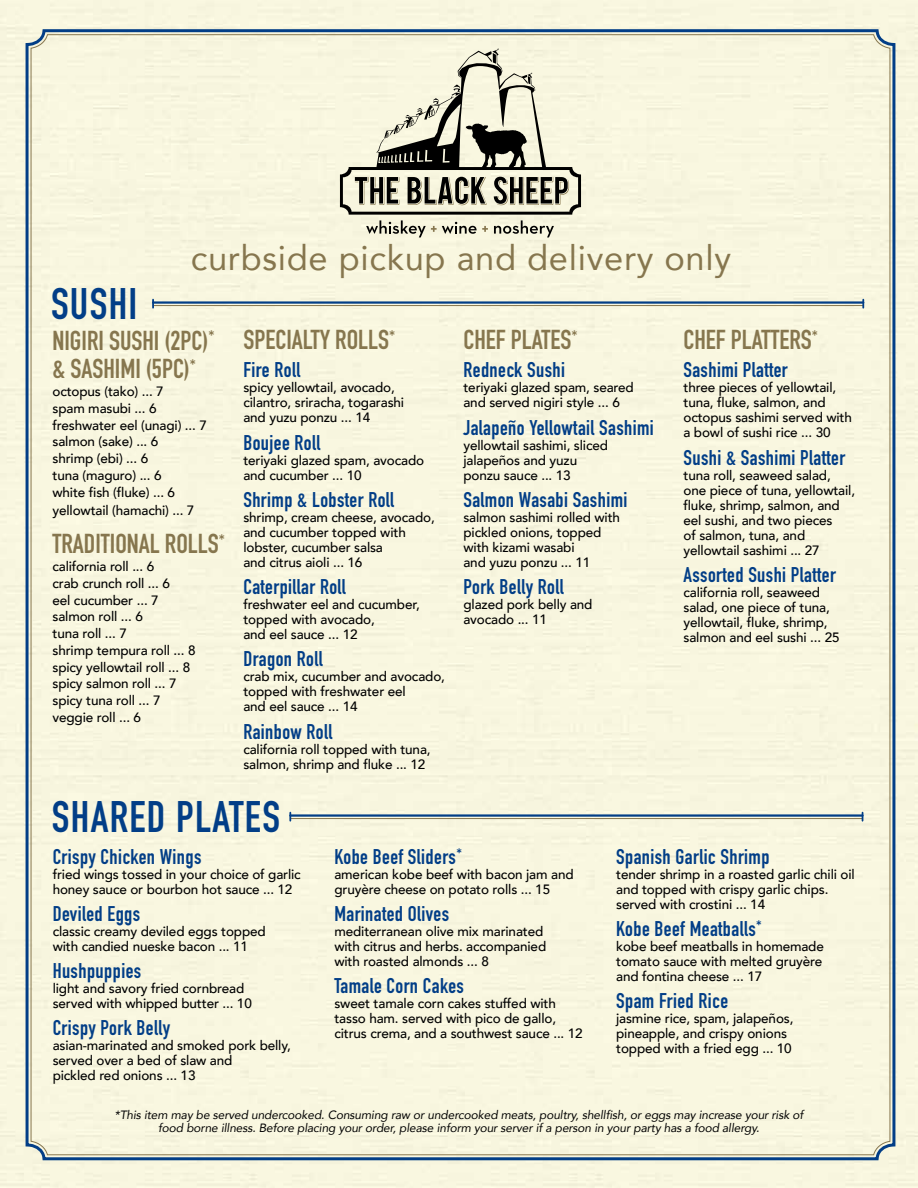
<style>
.page{position:relative;width:918px;height:1188px;background:#fff}
.page>*{position:absolute;margin:0;border:0;box-sizing:border-box;transform-origin:0 0}
.t1{font:700 43.5px "DIN Condensed";letter-spacing:.03em;color:#023e87}
.t2{font:34.5px "Avenir";letter-spacing:.02em;color:#86764e}
.t3{font:700 27px/28.5px "DIN Condensed";color:#86764e}
.t4{font:700 21px "DIN Condensed";letter-spacing:.02em;color:#023e87}
.t5{font:500 13.5px/15px "Avenir";letter-spacing:-.01em;color:#000}
.t6{font:italic 12px/13.5px "Avenir";letter-spacing:-.01em;color:#000;text-align:center}
</style>
<div class="page">
<div style="left:24px;top:28px;width:873px;height:1160px;background:#f9f7e0"></div>
<hr style="left:153px;top:301px;width:710px;height:3px;background:#023e87">
<hr style="left:153px;top:305px;width:710px;height:1px;background:#86764e">
<svg style="left:152px;top:300px;width:2px;height:8px"></svg>
<svg style="left:862px;top:300px;width:2px;height:8px"></svg>
<hr style="left:290px;top:814px;width:573px;height:3px;background:#023e87">
<hr style="left:290px;top:818px;width:573px;height:1px;background:#86764e">
<svg style="left:289px;top:813px;width:2px;height:8px"></svg>
<svg style="left:340px;top:48px;width:241px;height:189px;background:#c2c1ae"></svg>
<h1 class="t1" style="left:51px;top:274px;width:88px">SUSHI</h1>
<h2 class="t2" style="left:191px;top:231px;width:542px">curbside pickup and delivery only</h2>
<h3 class="t3" style="left:52px;top:326px;width:164px">NIGIRI SUSHI (2PC)<sup>* </sup>&amp; SASHIMI (5PC)<sup>*</sup></h3>
<p class="t5" style="left:52px;top:382px;width:156px;line-height:16.8px">octopus (tako) ... 7<br>spam masubi ... 6 freshwater eel (unagi) ... 7 salmon (sake) ... 6<br>shrimp (ebi) ... 6<br>tuna (maguro) ... 6<br>white fish (fluke) ... 6</p>
<p class="t5" style="left:52px;top:502px;width:143px">yellowtail (hamachi) ... 7</p>
<h3 class="t3" style="left:52px;top:530px;width:174px">TRADITIONAL ROLLS<sup>*</sup></h3>
<p class="t5" style="left:52px;top:557px;width:145px;line-height:16.8px">california roll ... 6<br>crab crunch roll ... 6<br>eel cucumber ... 7 salmon roll ... 6<br>tuna roll ... 7<br>shrimp tempura roll ... 8 spicy yellowtail roll ... 8 spicy salmon roll ... 7 spicy tuna roll ... 7 veggie roll ... 6</p>
<h3 class="t3" style="left:243px;top:325px;width:153px">SPECIALTY ROLLS<sup>*</sup></h3>
<h3 class="t4" style="left:243px;top:356px;width:58px">Fire Roll</h3>
<p class="t5" style="left:243px;top:380px;width:162px">spicy yellowtail, avocado, cilantro, sriracha, togarashi and yuzu ponzu ... 14</p>
<h3 class="t4" style="left:243px;top:428px;width:78px">Boujee Roll</h3>
<p class="t5" style="left:243px;top:452px;width:182px">teriyaki glazed spam, avocado and cucumber ... 10</p>
<h3 class="t4" style="left:243px;top:485px;width:152px">Shrimp &amp; Lobster Roll</h3>
<p class="t5" style="left:243px;top:509px;width:193px">shrimp, cream cheese, avocado, and cucumber topped with lobster, cucumber salsa<br>and citrus aioli ... 16</p>
<h3 class="t4" style="left:243px;top:573px;width:104px">Caterpillar Roll</h3>
<p class="t5" style="left:243px;top:596px;width:178px">freshwater eel and cucumber, topped with avocado,<br>and eel sauce ... 12</p>
<h3 class="t4" style="left:243px;top:645px;width:81px">Dragon Roll</h3>
<p class="t5" style="left:243px;top:668px;width:203px">crab mix, cucumber and avocado, topped with freshwater eel<br>and eel sauce ... 14</p>
<h3 class="t4" style="left:243px;top:717px;width:90px">Rainbow Roll</h3>
<p class="t5" style="left:243px;top:741px;width:189px">california roll topped with tuna, salmon, shrimp and fluke ... 12</p>
<h1 class="t1" style="left:52px;top:788px;width:230px">SHARED PLATES</h1>
<h3 class="t3" style="left:463px;top:325px;width:115px">CHEF PLATES<sup>*</sup></h3>
<h3 class="t4" style="left:463px;top:356px;width:103px">Redneck Sushi</h3>
<p class="t5" style="left:463px;top:380px;width:172px">teriyaki glazed spam, seared and served nigiri style ... 6</p>
<h3 class="t4" style="left:463px;top:413px;width:192px">Jalapeño Yellowtail Sashimi</h3>
<p class="t5" style="left:463px;top:437px;width:146px">yellowtail sashimi, sliced jalapeños and yuzu ponzu sauce ... 13</p>
<h3 class="t4" style="left:463px;top:485px;width:165px">Salmon Wasabi Sashimi</h3>
<p class="t5" style="left:463px;top:509px;width:158px">salmon sashimi rolled with pickled onions, topped with kizami wasabi<br>and yuzu ponzu ... 11</p>
<h3 class="t4" style="left:463px;top:573px;width:102px">Pork Belly Roll</h3>
<p class="t5" style="left:463px;top:596px;width:131px">glazed pork belly and avocado ... 11</p>
<h3 class="t3" style="left:684px;top:325px;width:136px">CHEF PLATTERS<sup>*</sup></h3>
<h3 class="t4" style="left:684px;top:356px;width:106px">Sashimi Platter</h3>
<p class="t5" style="left:684px;top:380px;width:170px">three pieces of yellowtail, tuna, fluke, salmon, and octopus sashimi served with a bowl of sushi rice ... 30</p>
<h3 class="t4" style="left:684px;top:443px;width:163px">Sushi &amp; Sashimi Platter</h3>
<p class="t5" style="left:684px;top:467px;width:173px">tuna roll, seaweed salad, one piece of tuna, yellowtail, fluke, shrimp, salmon, and eel sushi, and two pieces<br>of salmon, tuna, and yellowtail sashimi ... 27</p>
<h3 class="t4" style="left:684px;top:560px;width:154px">Assorted Sushi Platter</h3>
<p class="t5" style="left:684px;top:584px;width:158px">california roll, seaweed salad, one piece of tuna, yellowtail, fluke, shrimp, salmon and eel sushi ... 25</p>
<h3 class="t4" style="left:53px;top:842px;width:150px">Crispy Chicken Wings</h3>
<p class="t5" style="left:53px;top:866px;width:250px">fried wings tossed in your choice of garlic honey sauce or bourbon hot sauce ... 12</p>
<h3 class="t4" style="left:53px;top:899px;width:89px">Deviled Eggs</h3>
<p class="t5" style="left:53px;top:923px;width:215px">classic creamy deviled eggs topped with candied nueske bacon ... 11</p>
<h3 class="t4" style="left:53px;top:957px;width:90px">Hushpuppies</h3>
<p class="t5" style="left:53px;top:980px;width:201px">light and savory fried cornbread served with whipped butter ... 10</p>
<h3 class="t4" style="left:53px;top:1014px;width:119px">Crispy Pork Belly</h3>
<p class="t5" style="left:53px;top:1037px;width:240px">asian-marinated and smoked pork belly, served over a bed of slaw and<br>pickled red onions ... 13</p>
<h3 class="t4" style="left:334px;top:842px;width:129px">Kobe Beef Sliders<sup>*</sup></h3>
<p class="t5" style="left:334px;top:866px;width:241px">american kobe beef with bacon jam and gruyère cheese on potato rolls ... 15</p>
<h3 class="t4" style="left:334px;top:899px;width:116px">Marinated Olives</h3>
<p class="t5" style="left:334px;top:923px;width:213px">mediterranean olive mix marinated with citrus and herbs. accompanied with roasted almonds ... 8</p>
<h3 class="t4" style="left:334px;top:972px;width:131px">Tamale Corn Cakes</h3>
<p class="t5" style="left:334px;top:995px;width:250px">sweet tamale corn cakes stuffed with tasso ham. served with pico de gallo, citrus crema, and a southwest sauce ... 12</p>
<h3 class="t4" style="left:616px;top:842px;width:155px">Spanish Garlic Shrimp</h3>
<p class="t5" style="left:616px;top:866px;width:240px">tender shrimp in a roasted garlic chili oil and topped with crispy garlic chips. served with crostini ... 14</p>
<h3 class="t4" style="left:616px;top:914px;width:147px">Kobe Beef Meatballs<sup>*</sup></h3>
<p class="t5" style="left:616px;top:938px;width:209px">kobe beef meatballs in homemade tomato sauce with melted gruyère and fontina cheese ... 17</p>
<h3 class="t4" style="left:616px;top:987px;width:114px">Spam Fried Rice</h3>
<p class="t5" style="left:616px;top:1010px;width:179px">jasmine rice, spam, jalapeños, pineapple, and crispy onions topped with a fried egg ... 10</p>
<p class="t6" style="left:115px;top:1108px;width:690px">*This item may be served undercooked. Consuming raw or undercooked meats, poultry, shellfish, or eggs may increase your risk of food borne illness. Before placing your order, please inform your server if a person in your party has a food allergy.</p>
</div>
